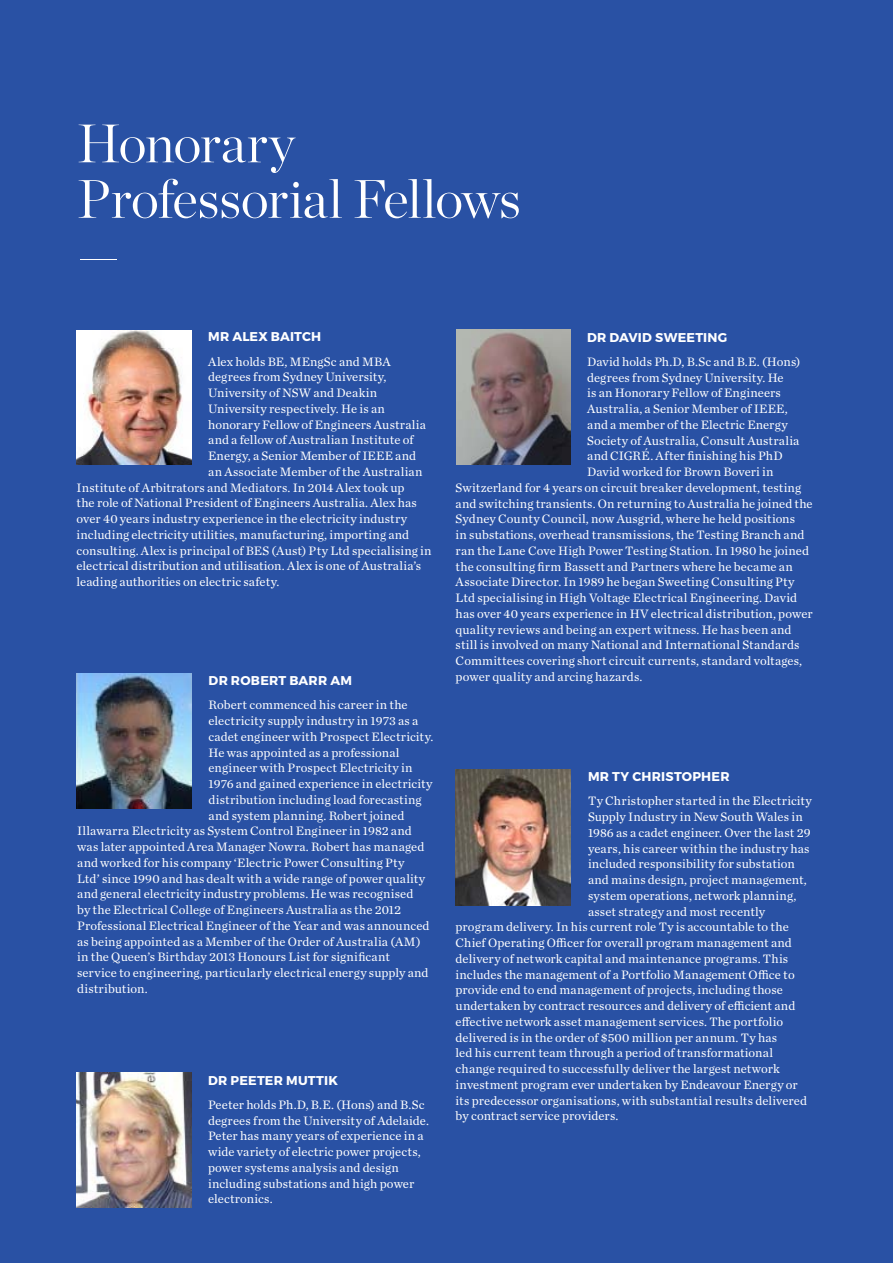
<style>
.page{position:relative;width:893px;height:1263px;background:#2951a4}
.page>*{position:absolute;margin:0;border:0;box-sizing:border-box;transform-origin:0 0}
.t1{font:300 54px/55.5px "Chronicle Display";letter-spacing:-.02em;color:#fff}
.t2{font:12.75px/15.8px "Chronicle Text G1";letter-spacing:.01em;color:#fff}
.t3{font:700 12.75px "Montserrat";letter-spacing:.02em;color:#fff}
</style>
<div class="page">
<img style="left:77px;top:330px;width:114px;height:135px">
<img style="left:77px;top:673px;width:115px;height:136px">
<img style="left:77px;top:1073px;width:114px;height:135px">
<img style="left:456px;top:329px;width:114px;height:135px">
<img style="left:456px;top:769px;width:115px;height:136px">
<h1 class="t1" style="left:77px;top:112px;width:445px">Honorary<br>Professorial Fellows —</h1>
<p class="t3" style="left:208px;top:329px;width:114px">MR ALEX BAITCH</p>
<p class="t2" style="left:208px;top:353px;width:184px">Alex holds BE, MEngSc and MBA</p>
<p class="t2" style="left:208px;top:369px;width:180px">degrees from Sydney University,</p>
<p class="t2" style="left:208px;top:384px;width:171px">University of NSW and Deakin</p>
<p class="t2" style="left:208px;top:400px;width:178px">University respectively. He is an</p>
<p class="t2" style="left:208px;top:416px;width:219px">honorary Fellow of Engineers Australia</p>
<p class="t2" style="left:208px;top:432px;width:207px">and a fellow of Australian Institute of</p>
<p class="t2" style="left:208px;top:447px;width:209px">Energy, a Senior Member of IEEE and</p>
<p class="t2" style="left:208px;top:463px;width:216px">an Associate Member of the Australian</p>
<p class="t2" style="left:77px;top:479px;width:330px">Institute of Arbitrators and Mediators. In 2014 Alex took up</p>
<p class="t2" style="left:77px;top:495px;width:342px">the role of National President of Engineers Australia. Alex has</p>
<p class="t2" style="left:77px;top:510px;width:332px">over 40 years industry experience in the electricity industry</p>
<p class="t2" style="left:77px;top:526px;width:334px">including electricity utilities, manufacturing, importing and</p>
<p class="t2" style="left:77px;top:542px;width:356px">consulting. Alex is principal of BES (Aust) Pty Ltd specialising in</p>
<p class="t2" style="left:77px;top:558px;width:346px">electrical distribution and utilisation. Alex is one of Australia’s</p>
<p class="t2" style="left:77px;top:573px;width:204px">leading authorities on electric safety.</p>
<p class="t3" style="left:209px;top:673px;width:145px">DR ROBERT BARR AM</p>
<p class="t2" style="left:209px;top:696px;width:201px">Robert commenced his career in the</p>
<p class="t2" style="left:209px;top:712px;width:211px">electricity supply industry in 1973 as a</p>
<p class="t2" style="left:209px;top:728px;width:226px">cadet engineer with Prospect Electricity.</p>
<p class="t2" style="left:209px;top:744px;width:193px">He was appointed as a professional</p>
<p class="t2" style="left:209px;top:759px;width:205px">engineer with Prospect Electricity in</p>
<p class="t2" style="left:209px;top:775px;width:225px">1976 and gained experience in electricity</p>
<p class="t2" style="left:209px;top:791px;width:214px">distribution including load forecasting</p>
<p class="t2" style="left:209px;top:807px;width:197px">and system planning. Robert joined</p>
<p class="t2" style="left:77px;top:822px;width:336px">Illawarra Electricity as System Control Engineer in 1982 and</p>
<p class="t2" style="left:77px;top:838px;width:349px">was later appointed Area Manager Nowra. Robert has managed</p>
<p class="t2" style="left:77px;top:854px;width:329px">and worked for his company ‘Electric Power Consulting Pty</p>
<p class="t2" style="left:77px;top:870px;width:350px">Ltd’ since 1990 and has dealt with a wide range of power quality</p>
<p class="t2" style="left:77px;top:885px;width:338px">and general electricity industry problems. He was recognised</p>
<p class="t2" style="left:77px;top:901px;width:326px">by the Electrical College of Engineers Australia as the 2012</p>
<p class="t2" style="left:77px;top:917px;width:354px">Professional Electrical Engineer of the Year and was announced</p>
<p class="t2" style="left:77px;top:933px;width:345px">as being appointed as a Member of the Order of Australia (AM)</p>
<p class="t2" style="left:77px;top:948px;width:314px">in the Queen’s Birthday 2013 Honours List for significant</p>
<p class="t2" style="left:77px;top:964px;width:353px">service to engineering, particularly electrical energy supply and</p>
<p class="t2" style="left:77px;top:980px;width:72px">distribution.</p>
<p class="t3" style="left:208px;top:1072px;width:131px">DR PEETER MUTTIK</p>
<p class="t2" style="left:208px;top:1096px;width:222px">Peeter holds Ph.D, B.E. (Hons) and B.Sc degrees from the University of Adelaide.<br>Peter has many years of experience in a wide variety of electric power projects, power systems analysis and design including substations and high power electronics.</p>
<p class="t3" style="left:587px;top:329px;width:142px">DR DAVID SWEETING</p>
<p class="t2" style="left:587px;top:353px;width:215px">David holds Ph.D, B.Sc and B.E. (Hons)</p>
<p class="t2" style="left:587px;top:369px;width:198px">degrees from Sydney University. He</p>
<p class="t2" style="left:587px;top:385px;width:195px">is an Honorary Fellow of Engineers</p>
<p class="t2" style="left:587px;top:400px;width:202px">Australia, a Senior Member of IEEE,</p>
<p class="t2" style="left:587px;top:416px;width:202px">and a member of the Electric Energy</p>
<p class="t2" style="left:587px;top:432px;width:214px">Society of Australia, Consult Australia</p>
<p class="t2" style="left:587px;top:448px;width:197px">and CIGRÉ. After finishing his PhD</p>
<p class="t2" style="left:587px;top:463px;width:188px">David worked for Brown Boveri in</p>
<p class="t2" style="left:456px;top:479px;width:347px">Switzerland for 4 years on circuit breaker development, testing</p>
<p class="t2" style="left:456px;top:495px;width:359px">and switching transients. On returning to Australia he joined the</p>
<p class="t2" style="left:456px;top:511px;width:341px">Sydney County Council, now Ausgrid, where he held positions</p>
<p class="t2" style="left:456px;top:526px;width:350px">in substations, overhead transmissions, the Testing Branch and</p>
<p class="t2" style="left:456px;top:542px;width:355px">ran the Lane Cove High Power Testing Station. In 1980 he joined</p>
<p class="t2" style="left:456px;top:558px;width:339px">the consulting firm Bassett and Partners where he became an</p>
<p class="t2" style="left:456px;top:574px;width:340px">Associate Director. In 1989 he began Sweeting Consulting Pty</p>
<p class="t2" style="left:456px;top:589px;width:343px">Ltd specialising in High Voltage Electrical Engineering. David</p>
<p class="t2" style="left:456px;top:605px;width:359px">has over 40 years experience in HV electrical distribution, power</p>
<p class="t2" style="left:456px;top:621px;width:337px">quality reviews and being an expert witness. He has been and</p>
<p class="t2" style="left:456px;top:637px;width:345px">still is involved on many National and International Standards</p>
<p class="t2" style="left:456px;top:652px;width:348px">Committees covering short circuit currents, standard voltages,</p>
<p class="t2" style="left:456px;top:668px;width:188px">power quality and arcing hazards.</p>
<p class="t3" style="left:588px;top:769px;width:143px">MR TY CHRISTOPHER</p>
<p class="t2" style="left:588px;top:793px;width:225px">Ty Christopher started in the Electricity</p>
<p class="t2" style="left:588px;top:808px;width:216px">Supply Industry in New South Wales in</p>
<p class="t2" style="left:588px;top:824px;width:224px">1986 as a cadet engineer. Over the last 29</p>
<p class="t2" style="left:588px;top:840px;width:223px">years, his career within the industry has</p>
<p class="t2" style="left:588px;top:856px;width:208px">included responsibility for substation</p>
<p class="t2" style="left:588px;top:871px;width:220px">and mains design, project management,</p>
<p class="t2" style="left:588px;top:887px;width:210px">system operations, network planning,</p>
<p class="t2" style="left:588px;top:903px;width:179px">asset strategy and most recently</p>
<p class="t2" style="left:456px;top:918px;width:335px">program delivery. In his current role Ty is accountable to the</p>
<p class="t2" style="left:456px;top:934px;width:338px">Chief Operating Officer for overall program management and</p>
<p class="t2" style="left:456px;top:950px;width:334px">delivery of network capital and maintenance programs. This</p>
<p class="t2" style="left:456px;top:966px;width:341px">includes the management of a Portfolio Management Office to</p>
<p class="t2" style="left:456px;top:981px;width:329px">provide end to end management of projects, including those</p>
<p class="t2" style="left:456px;top:997px;width:341px">undertaken by contract resources and delivery of efficient and</p>
<p class="t2" style="left:456px;top:1013px;width:329px">effective network asset management services. The portfolio</p>
<p class="t2" style="left:456px;top:1029px;width:323px">delivered is in the order of $500 million per annum. Ty has</p>
<p class="t2" style="left:456px;top:1044px;width:319px">led his current team through a period of transformational</p>
<p class="t2" style="left:456px;top:1060px;width:326px">change required to successfully deliver the largest network</p>
<p class="t2" style="left:456px;top:1076px;width:344px">investment program ever undertaken by Endeavour Energy or</p>
<p class="t2" style="left:456px;top:1092px;width:353px">its predecessor organisations, with substantial results delivered</p>
<p class="t2" style="left:456px;top:1107px;width:164px">by contract service providers.</p>
</div>
